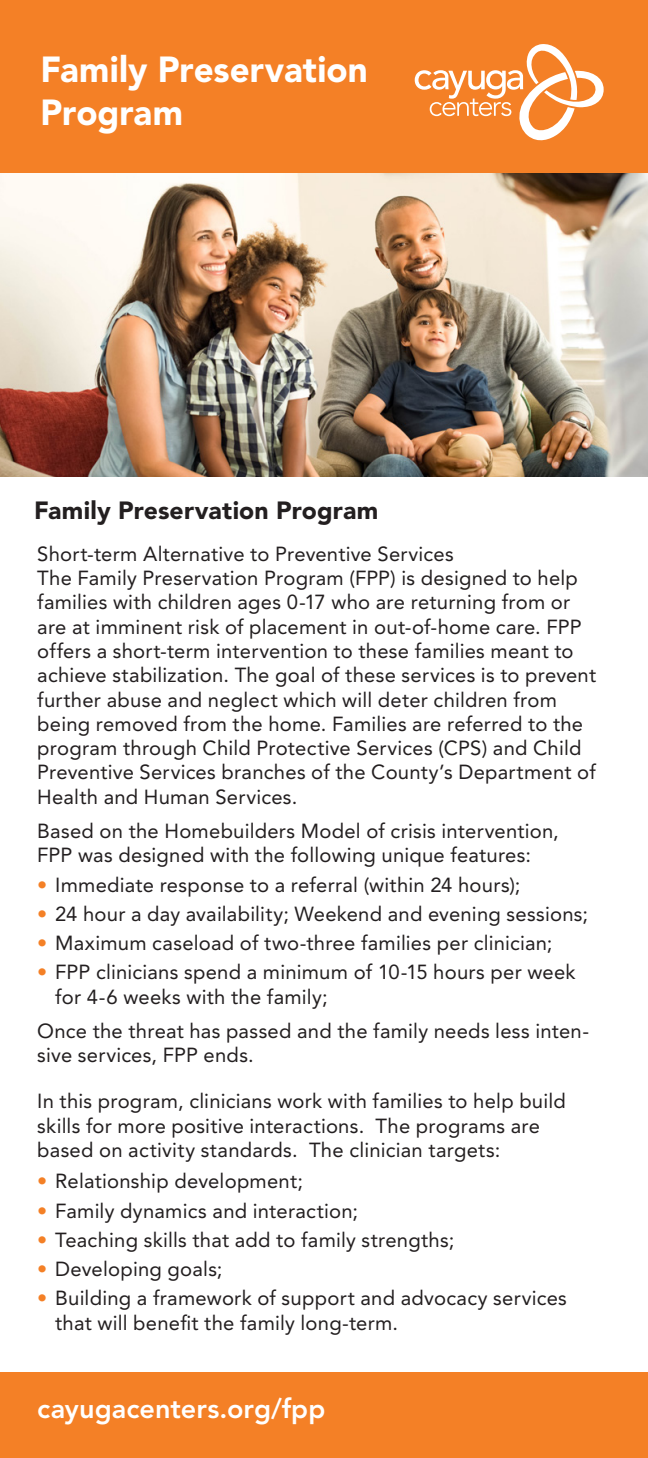
<style>
.page{position:relative;width:648px;height:1458px;background:#fff}
.page>*{position:absolute;margin:0;border:0;box-sizing:border-box;transform-origin:0 0}
.t1{font:900 36px "Avenir LT Pro";color:#fff}
.t2{font:800 27px "Avenir LT Pro";letter-spacing:.005em;color:#fff}
.t3{font:900 24.75px "Avenir LT Pro";letter-spacing:.005em;color:#231f20}
.t4{font:20.25px/24.3px "Avenir LT Pro";letter-spacing:.01em;color:#231f20}
.s1{color:#f48026}
</style>
<div class="page">
<img style="left:0;top:173px;width:648px;height:303px">
<div style="left:0;top:0;width:648px;height:173px;background:#f48026"></div>
<svg style="left:415px;top:44px;width:189px;height:97px"></svg>
<div style="left:0;top:1372px;width:648px;height:86px;background:#f48026"></div>
<p class="t1" style="left:40px;top:48px;width:329px">Family Preservation</p>
<p class="t1" style="left:40px;top:91px;width:144px">Program</p>
<p class="t3" style="left:34px;top:496px;width:346px">Family Preservation Program</p>
<p class="t4" style="left:37px;top:541px;width:418px">Short-term Alternative to Preventive Services</p>
<p class="t4" style="left:37px;top:566px;width:542px">The Family Preservation Program (FPP) is designed to help families with children ages 0-17 who are returning from or</p>
<p class="t4" style="left:37px;top:614px;width:560px">are at imminent risk of placement in out-of-home care. FPP offers a short-term intervention to these families meant to achieve stabilization. The goal of these services is to prevent</p>
<p class="t4" style="left:37px;top:687px;width:560px">further abuse and neglect which will deter children from being removed from the home. Families are referred to the program through Child Protective Services (CPS) and Child Preventive Services branches of the County’s Department of Health and Human Services.</p>
<p class="t4" style="left:37px;top:819px;width:523px">Based on the Homebuilders Model of crisis intervention,<br>FPP was designed with the following unique features:</p>
<p class="t4" style="left:37px;top:872px;width:485px"><span class="s1">•</span> Immediate response to a referral (within 24 hours);</p>
<p class="t4" style="left:37px;top:902px;width:552px"><span class="s1">•</span> 24 hour a day availability; Weekend and evening sessions;</p>
<p class="t4" style="left:37px;top:931px;width:517px"><span class="s1">•</span> Maximum caseload of two-three families per clinician;</p>
<p class="t4" style="left:55px;top:960px;width:522px;text-indent:-18px"><span class="s1">•</span> FPP clinicians spend a minimum of 10-15 hours per week for 4-6 weeks with the family;</p>
<p class="t4" style="left:37px;top:1019px;width:553px">Once the threat has passed and the family needs less inten&shy;sive services, FPP ends.</p>
<p class="t4" style="left:37px;top:1089px;width:530px">In this program, clinicians work with families to help build skills for more positive interactions. The programs are based on activity standards. The clinician targets:</p>
<p class="t4" style="left:37px;top:1169px;width:267px"><span class="s1">•</span> Relationship development;</p>
<p class="t4" style="left:37px;top:1198px;width:322px"><span class="s1">•</span> Family dynamics and interaction;</p>
<p class="t4" style="left:37px;top:1228px;width:419px"><span class="s1">•</span> Teaching skills that add to family strengths;</p>
<p class="t4" style="left:37px;top:1257px;width:187px"><span class="s1">•</span> Developing goals;</p>
<p class="t4" style="left:55px;top:1286px;width:513px;text-indent:-18px"><span class="s1">•</span> Building a framework of support and advocacy services that will benefit the family long-term.</p>
<p class="t2" style="left:37px;top:1393px;width:290px">cayugacenters.org/fpp</p>
</div>
